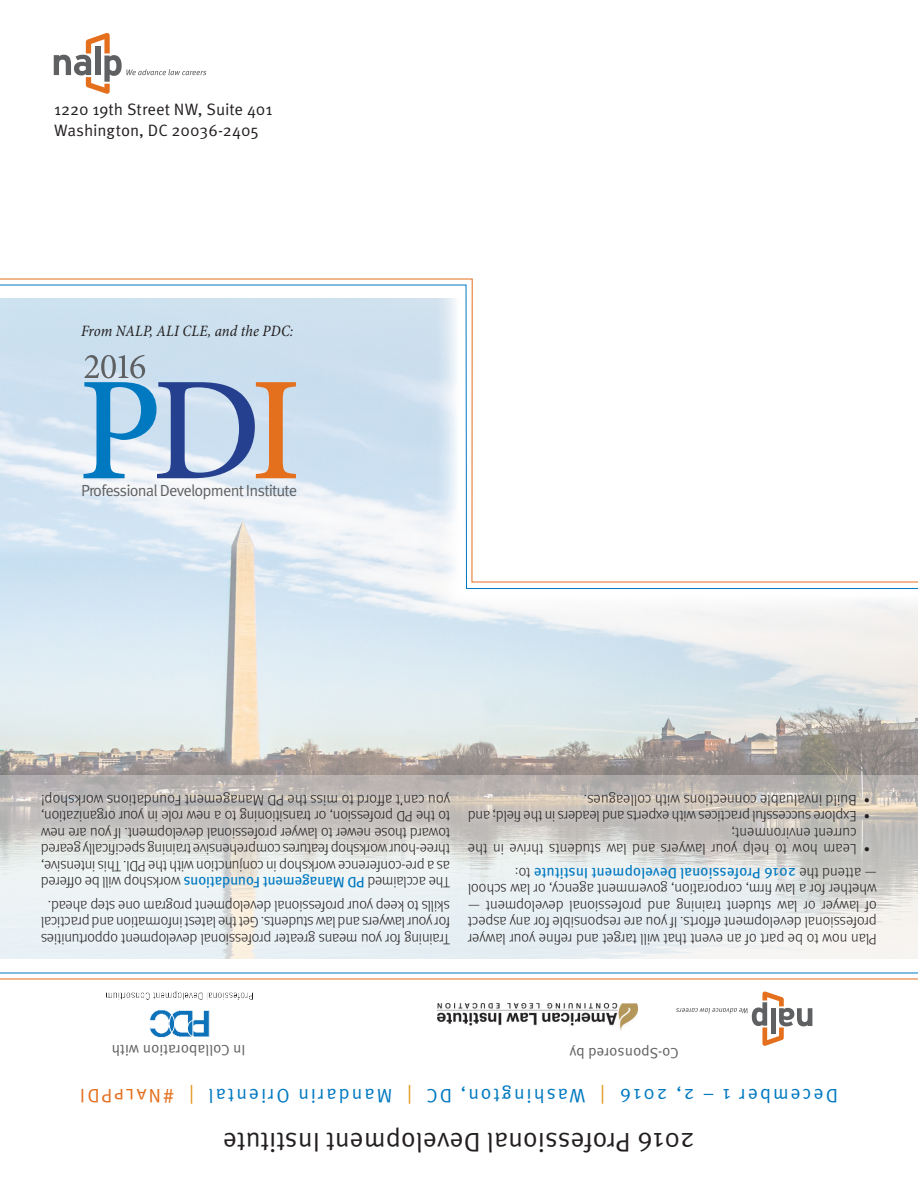
<style>
.page{position:relative;width:918px;height:1188px;background:#fff}
.page>*{position:absolute;margin:0;border:0;box-sizing:border-box;transform-origin:0 0}
.t1{font:27px "Meta Pro Norm";color:#231f20}
.t2{font:19.5px "Meta Pro Norm";letter-spacing:.1em;color:#0079c1}
.t3{font:19.5px "Meta Pro Norm";letter-spacing:.1em;color:#e4701e}
.t4{font:19.5px "Meta Pro Norm";color:#e39418}
.t5{font:16.5px/21.8px "Meta Pro Norm";letter-spacing:-.005em;color:#231f20}
.t6{font:16.05px "Meta Pro Norm";letter-spacing:-.05em;color:#5f6062}
.t7{font:italic condensed 15.9px "Minion Pro";letter-spacing:.005em;color:#231f20}
.t8{font:300 15px/16.5px "Meta Pro";letter-spacing:-.01em;color:#231f20;text-align:justify}
.t9{font:15px "Meta Pro Norm";color:#5f6062}
.s1{font-weight:400;color:#0079c1}
</style>
<div class="page">
<img style="left:0;top:589px;width:918px;height:186px">
<hr style="left:0;top:973px;width:918px;height:1px;background:#0079c1">
<hr style="left:0;top:979px;width:918px;height:1px;background:#e4701e">
<svg style="left:0;top:775px;width:918px;height:183px;background:#d1d0cf"></svg>
<div style="left:32px;top:783px;width:854px;height:170px;background:#fff;opacity:.75"></div>
<div style="left:432px;top:0;width:486px;height:622px;background:#fff"></div>
<svg style="left:54px;top:33px;width:152px;height:61px"></svg>
<svg style="left:0;top:278px;width:918px;height:305px"></svg>
<svg style="left:676px;top:992px;width:136px;height:54px"></svg>
<img style="left:437px;top:1003px;width:200px;height:28px">
<img style="left:107px;top:991px;width:146px;height:47px">
<p class="t5" style="left:54px;top:97px;width:220px">1220 19th Street NW, Suite 401<br>Washington, DC 20036-2405</p>
<p class="t7" style="left:81px;top:320px;width:214px">From NALP, ALI CLE, and the PDC:</p>
<p class="t6" style="left:81px;top:478px;width:218px">Professional Development Institute</p>
<p class="t8" style="left:450px;top:892px;width:411px;rotate:-180deg">The acclaimed <span class="s1">PD Management Foundations</span> workshop will be offered as a pre-conference workshop in conjunction with the PDI. This intensive, three-hour workshop features comprehensive training specifically geared toward those newer to lawyer professional development. If you are new to the PD profession, or transitioning to a new role in your organization, you can’t afford to miss the PD Management Foundations workshop!</p>
<p class="t8" style="left:450px;top:948px;width:411px;rotate:-180deg">Training for you means greater professional development opportunities for your lawyers and law students. Get the latest information and practical skills to keep your professional development program one step ahead.</p>
<p class="t8" style="left:857px;top:809px;width:274px;rotate:-180deg">Build invaluable connections with colleagues.</p>
<p class="t8" style="left:870px;top:809px;width:8px;rotate:-180deg">•</p>
<p class="t8" style="left:857px;top:842px;width:390px;rotate:-180deg">current environment;<br>Explore successful practices with experts and leaders in the field; and</p>
<p class="t8" style="left:870px;top:826px;width:8px;rotate:-180deg">•</p>
<p class="t8" style="left:857px;top:885px;width:390px;line-height:23.2px;text-indent:-20px;rotate:-180deg">— attend the <span class="s1">2016 Professional Development Institute</span> to:<br>Learn how to help your lawyers and law students thrive in the</p>
<p class="t8" style="left:870px;top:859px;width:8px;rotate:-180deg">•</p>
<p class="t8" style="left:877px;top:948px;width:411px;rotate:-180deg">Plan now to be part of an event that will target and refine your lawyer professional development efforts. If you are responsible for any aspect of lawyer or law student training and professional development — whether for a law firm, corporation, government agency, or law school</p>
<p class="t9" style="left:246px;top:1062px;width:135px;rotate:-180deg">In Collaboration with</p>
<p class="t9" style="left:679px;top:1064px;width:111px;rotate:-180deg">Co-Sponsored by</p>
<h2 class="t3" style="left:174px;top:1111px;width:96px;rotate:-180deg">#NalpPDI</h2>
<h2 class="t4" style="left:194px;top:1111px;width:6px;rotate:-180deg">|</h2>
<h2 class="t2" style="left:392px;top:1111px;width:185px;rotate:-180deg">Mandarin Oriental</h2>
<h2 class="t4" style="left:412px;top:1111px;width:6px;rotate:-180deg">|</h2>
<h2 class="t2" style="left:586px;top:1111px;width:160px;rotate:-180deg">Washington, DC</h2>
<h2 class="t4" style="left:605px;top:1111px;width:6px;rotate:-180deg">|</h2>
<h2 class="t2" style="left:838px;top:1111px;width:219px;rotate:-180deg">December 1 – 2, 2016</h2>
<h1 class="t1" style="left:695px;top:1163px;width:473px;rotate:-180deg">2016 Professional Development Institute</h1>
</div>
